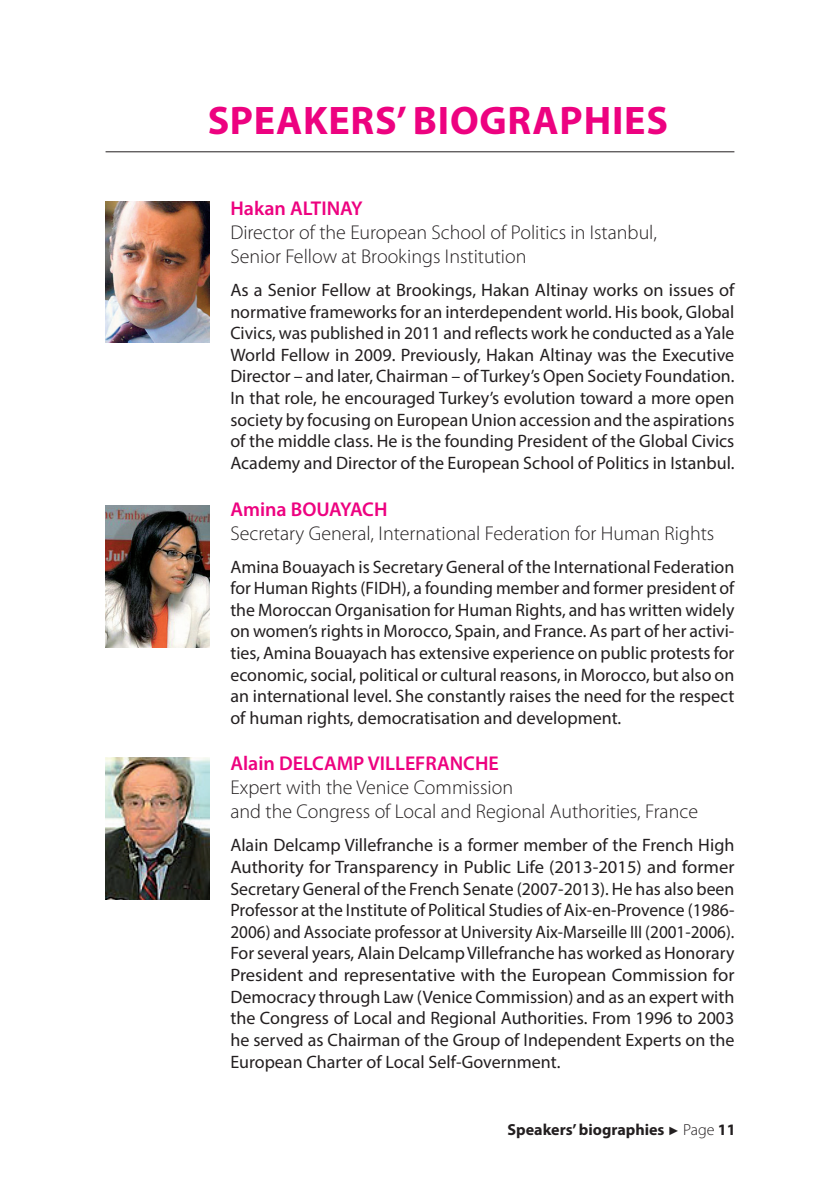
<style>
.page{position:relative;width:840px;height:1191px;background:#fff}
.page>*{position:absolute;margin:0;border:0;box-sizing:border-box;transform-origin:0 0}
.t1{font:700 40px "Myriad Pro";letter-spacing:.02em;color:#ed0280}
.t2{font:300 20px/24px "Myriad Pro";color:#231f20}
.t3{font:600 20px "Myriad Pro";color:#ed0280}
.t4{font:18px/21.6px "Myriad Pro";color:#231f20;text-align:justify}
.t5{font:700 16px "Myriad Pro";color:#231f20}
.s1{font-family:"Arial";font-weight:400;font-size:12px}
.s2{font-weight:300}
</style>
<div class="page">
<hr style="left:105px;top:151px;width:629px;height:1px;background:#231f20">
<img style="left:105px;top:202px;width:105px;height:141px">
<img style="left:105px;top:505px;width:105px;height:142px">
<img style="left:105px;top:757px;width:105px;height:142px">
<h1 class="t1" style="left:207px;top:95px;width:461px">SPEAKERS’ BIOGRAPHIES</h1>
<p class="t3" style="left:230px;top:195px;width:134px">Hakan ALTINAY</p>
<p class="t2" style="left:230px;top:220px;width:427px">Director of the European School of Politics in Istanbul,<br>Senior Fellow at Brookings Institution</p>
<p class="t4" style="left:230px;top:279px;width:505px">As a Senior Fellow at Brookings, Hakan Altinay works on issues of normative frameworks for an interdependent world. His book, Global Civics, was published in 2011 and reflects work he conducted as a Yale World Fellow in 2009. Previously, Hakan Altinay was the Executive Director – and later, Chairman – of Turkey’s Open Society Foundation.<br>In that role, he encouraged Turkey’s evolution toward a more open society by focusing on European Union accession and the aspirations of the middle class. He is the founding President of the Global Civics Academy and Director of the European School of Politics in Istanbul.</p>
<p class="t3" style="left:230px;top:496px;width:158px">Amina BOUAYACH</p>
<p class="t2" style="left:230px;top:520px;width:485px">Secretary General, International Federation for Human Rights</p>
<p class="t4" style="left:230px;top:555px;width:505px">Amina Bouayach is Secretary General of the International Federation for Human Rights (FIDH), a founding member and former president of the Moroccan Organisation for Human Rights, and has written widely on women’s rights in Morocco, Spain, and France. As part of her activi&shy;ties, Amina Bouayach has extensive experience on public protests for economic, social, political or cultural reasons, in Morocco, but also on an international level. She constantly raises the need for the respect of human rights, democratisation and development.</p>
<p class="t3" style="left:230px;top:751px;width:270px">Alain DELCAMP VILLEFRANCHE</p>
<p class="t2" style="left:230px;top:775px;width:469px">Expert with the Venice Commission<br>and the Congress of Local and Regional Authorities, France</p>
<p class="t4" style="left:230px;top:834px;width:505px">Alain Delcamp Villefranche is a former member of the French High Authority for Transparency in Public Life (2013-2015) and former Secretary General of the French Senate (2007-2013). He has also been Professor at the Institute of Political Studies of Aix-en-Provence (1986- 2006) and Associate professor at University Aix-Marseille III (2001-2006).<br>For several years, Alain Delcamp Villefranche has worked as Honorary President and representative with the European Commission for Democracy through Law (Venice Commission) and as an expert with the Congress of Local and Regional Authorities. From 1996 to 2003 he served as Chairman of the Group of Independent Experts on the European Charter of Local Self-Government.</p>
<p class="t5" style="left:507px;top:1119px;width:229px">Speakers’ biographies <span class="s1">►</span> <span class="s2">Page</span> 11</p>
</div>
